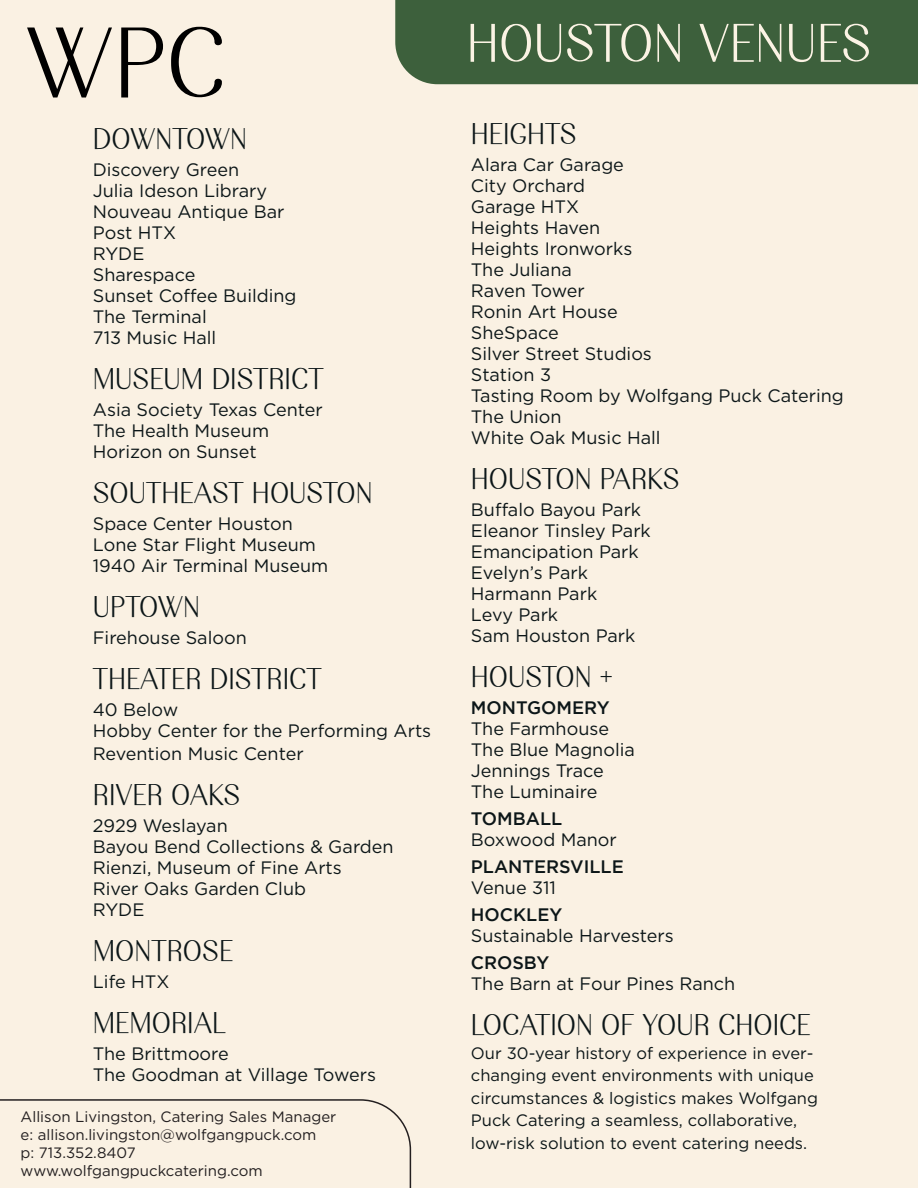
<style>
.page{position:relative;width:918px;height:1188px;background:#faf1e3}
.page>*{position:absolute;margin:0;border:0;box-sizing:border-box;transform-origin:0 0}
.t1{font:700 54px "Nesans";color:#fbf3e4}
.t2{font:700 30px "Nesans";color:#0c1618}
.t3{font:18px "Gotham";color:#0c1618}
.t4{font:500 18px "Gotham";color:#0c1618}
.t5{font:18px "Gotham";letter-spacing:-.02em;color:#0c1618}
.t6{font:16.5px/22.5px "Gotham";color:#0c1618}
.t7{font:15px "Gotham";color:#231f20}
</style>
<div class="page">
<svg style="left:27px;top:27px;width:195px;height:71px"></svg>
<div style="left:395px;top:0;width:523px;height:84px;background:#3d603c"></div>
<svg style="left:0;top:1099px;width:412px;height:89px"></svg>
<p class="t2" style="left:93px;top:123px;width:156px">DOWNTOWN</p>
<p class="t3" style="left:93px;top:159px;width:148px">Discovery Green</p>
<p class="t3" style="left:93px;top:180px;width:176px">Julia Ideson Library</p>
<p class="t3" style="left:93px;top:201px;width:193px">Nouveau Antique Bar</p>
<p class="t3" style="left:93px;top:222px;width:85px">Post HTX</p>
<p class="t3" style="left:93px;top:243px;width:53px">RYDE</p>
<p class="t3" style="left:93px;top:264px;width:104px">Sharespace</p>
<p class="t3" style="left:93px;top:285px;width:205px">Sunset Coffee Building</p>
<p class="t3" style="left:93px;top:306px;width:115px">The Terminal</p>
<p class="t3" style="left:93px;top:327px;width:125px">713 Music Hall</p>
<p class="t2" style="left:93px;top:363px;width:232px">MUSEUM DISTRICT</p>
<p class="t3" style="left:93px;top:399px;width:232px">Asia Society Texas Center</p>
<p class="t3" style="left:93px;top:420px;width:178px">The Health Museum</p>
<p class="t3" style="left:93px;top:441px;width:165px">Horizon on Sunset</p>
<p class="t2" style="left:93px;top:477px;width:281px">SOUTHEAST HOUSTON</p>
<p class="t3" style="left:93px;top:513px;width:202px">Space Center Houston</p>
<p class="t3" style="left:93px;top:534px;width:225px">Lone Star Flight Museum</p>
<p class="t3" style="left:93px;top:555px;width:237px">1940 Air Terminal Museum</p>
<p class="t2" style="left:93px;top:591px;width:109px">UPTOWN</p>
<p class="t3" style="left:93px;top:627px;width:155px">Firehouse Saloon</p>
<p class="t2" style="left:93px;top:663px;width:231px">THEATER DISTRICT</p>
<p class="t3" style="left:93px;top:699px;width:87px">40 Below</p>
<p class="t3" style="left:93px;top:720px;width:340px">Hobby Center for the Performing Arts</p>
<p class="t3" style="left:93px;top:742px;width:212px">Revention Music Center</p>
<p class="t2" style="left:93px;top:778px;width:149px">RIVER OAKS</p>
<p class="t3" style="left:93px;top:814px;width:136px">2929 Weslayan</p>
<p class="t3" style="left:93px;top:835px;width:302px">Bayou Bend Collections &amp; Garden</p>
<p class="t3" style="left:93px;top:856px;width:251px">Rienzi, Museum of Fine Arts</p>
<p class="t3" style="left:93px;top:877px;width:215px">River Oaks Garden Club</p>
<p class="t3" style="left:93px;top:898px;width:53px">RYDE</p>
<p class="t2" style="left:93px;top:934px;width:142px">MONTROSE</p>
<p class="t3" style="left:93px;top:970px;width:78px">Life HTX</p>
<p class="t2" style="left:93px;top:1006px;width:135px">MEMORIAL</p>
<p class="t3" style="left:93px;top:1042px;width:138px">The Brittmoore</p>
<p class="t3" style="left:93px;top:1063px;width:285px">The Goodman at Village Towers</p>
<p class="t7" style="left:21px;top:1107px;width:317px">Allison Livingston, Catering Sales Manager</p>
<p class="t7" style="left:21px;top:1125px;width:297px">e: allison.livingston@wolfgangpuck.com</p>
<p class="t7" style="left:21px;top:1143px;width:117px">p: 713.352.8407</p>
<p class="t7" style="left:21px;top:1161px;width:244px">www.wolfgangpuckcatering.com</p>
<p class="t1" style="left:467px;top:14px;width:406px">HOUSTON VENUES</p>
<p class="t2" style="left:471px;top:117px;width:107px">HEIGHTS</p>
<p class="t3" style="left:471px;top:153px;width:155px">Alara Car Garage</p>
<p class="t3" style="left:471px;top:174px;width:116px">City Orchard</p>
<p class="t3" style="left:471px;top:195px;width:110px">Garage HTX</p>
<p class="t3" style="left:471px;top:216px;width:131px">Heights Haven</p>
<p class="t3" style="left:471px;top:237px;width:163px">Heights Ironworks</p>
<p class="t3" style="left:471px;top:258px;width:102px">The Juliana</p>
<p class="t5" style="left:471px;top:279px;width:115px">Raven Tower</p>
<p class="t3" style="left:471px;top:300px;width:148px">Ronin Art House</p>
<p class="t3" style="left:471px;top:321px;width:89px">SheSpace</p>
<p class="t3" style="left:471px;top:342px;width:183px">Silver Street Studios</p>
<p class="t3" style="left:471px;top:363px;width:82px">Station 3</p>
<p class="t3" style="left:471px;top:384px;width:374px">Tasting Room by Wolfgang Puck Catering</p>
<p class="t3" style="left:471px;top:405px;width:92px">The Union</p>
<p class="t3" style="left:471px;top:426px;width:191px">White Oak Music Hall</p>
<p class="t2" style="left:471px;top:462px;width:210px">HOUSTON PARKS</p>
<p class="t3" style="left:471px;top:498px;width:172px">Buffalo Bayou Park</p>
<p class="t3" style="left:471px;top:519px;width:181px">Eleanor Tinsley Park</p>
<p class="t3" style="left:471px;top:540px;width:169px">Emancipation Park</p>
<p class="t3" style="left:471px;top:561px;width:119px">Evelyn’s Park</p>
<p class="t3" style="left:471px;top:582px;width:128px">Harmann Park</p>
<p class="t3" style="left:471px;top:603px;width:89px">Levy Park</p>
<p class="t3" style="left:471px;top:624px;width:166px">Sam Houston Park</p>
<p class="t2" style="left:471px;top:660px;width:144px">HOUSTON +</p>
<p class="t4" style="left:471px;top:697px;width:140px">MONTGOMERY</p>
<p class="t3" style="left:471px;top:717px;width:140px">The Farmhouse</p>
<p class="t3" style="left:471px;top:738px;width:165px">The Blue Magnolia</p>
<p class="t3" style="left:471px;top:759px;width:134px">Jennings Trace</p>
<p class="t3" style="left:471px;top:780px;width:128px">The Luminaire</p>
<p class="t4" style="left:471px;top:808px;width:93px">TOMBALL</p>
<p class="t3" style="left:471px;top:828px;width:147px">Boxwood Manor</p>
<p class="t4" style="left:471px;top:856px;width:154px">PLANTERSVILLE</p>
<p class="t3" style="left:471px;top:876px;width:87px">Venue 311</p>
<p class="t4" style="left:471px;top:904px;width:93px">HOCKLEY</p>
<p class="t3" style="left:471px;top:924px;width:204px">Sustainable Harvesters</p>
<p class="t4" style="left:471px;top:952px;width:80px">CROSBY</p>
<p class="t3" style="left:471px;top:972px;width:266px">The Barn at Four Pines Ranch</p>
<p class="t2" style="left:471px;top:1008px;width:341px">LOCATION OF YOUR CHOICE</p>
<p class="t6" style="left:471px;top:1042px;width:349px">Our 30-year history of experience in ever&shy;changing event environments with unique circumstances &amp; logistics makes Wolfgang Puck Catering a seamless, collaborative, low-risk solution to event catering needs.</p>
</div>
